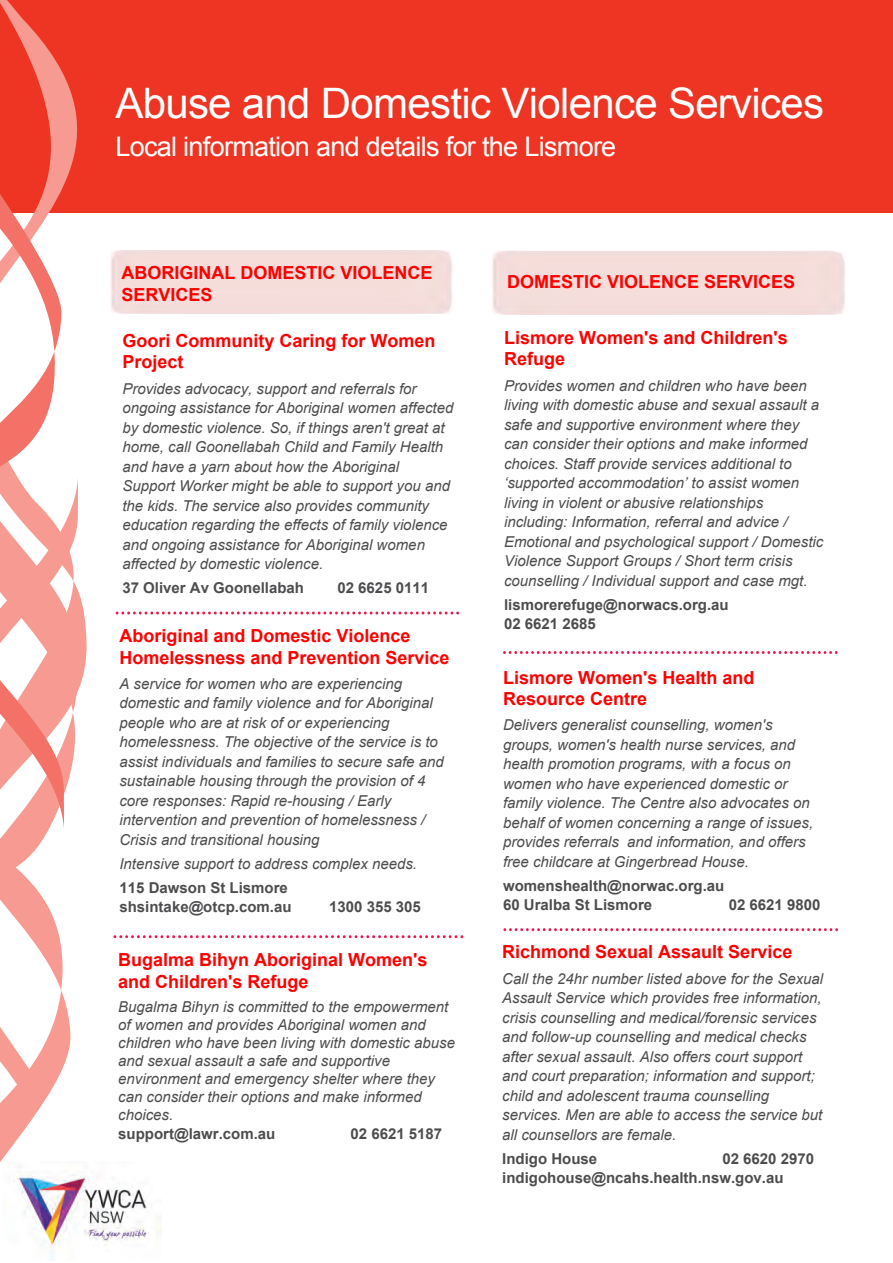
<style>
.page{position:relative;width:893px;height:1263px;background:#fff}
.page>*{position:absolute;margin:0;border:0;box-sizing:border-box;transform-origin:0 0}
.t1{font:42px "Arial";letter-spacing:-.015em;color:#fff}
.t2{font:27px "Arial";letter-spacing:-.025em;color:#fff}
.t3{font:700 18px/21.6px "Arial";color:#f00}
.t4{font:700 18px/21.6px "Arial";color:#f00}
.t5{font:italic 15px/19.5px "Arial";color:#4d4d4f}
.t6{font:italic 15px/19.5px "Arial";color:#4d4d4f}
.t7{font:700 15px/19.5px "Arial";color:#4d4d4f}
.t8{font:700 15px/19.5px "Arial";color:#4d4d4f}
</style>
<div class="page">
<div style="left:0;top:0;width:893px;height:213px;background:#ee3524"></div>
<svg style="left:0;top:0;width:87px;height:1162px"></svg>
<img style="left:13px;top:1174px;width:149px;height:86px">
<div style="left:111px;top:250px;width:341px;height:63px;background:#f5ddda"></div>
<svg style="left:117px;top:612px;width:341px;height:2px"></svg>
<svg style="left:505px;top:928px;width:332px;height:3px"></svg>
<svg style="left:115px;top:935px;width:347px;height:3px"></svg>
<svg style="left:504px;top:651px;width:332px;height:3px"></svg>
<h1 class="t1" style="left:115px;top:74px;width:710px">Abuse and Domestic Violence Services</h1>
<h2 class="t2" style="left:115px;top:128px;width:502px">Local information and details for the Lismore</h2>
<p class="t3" style="left:121px;top:262px;width:313px">ABORIGINAL DOMESTIC VIOLENCE<br>SERVICES</p>
<p class="t3" style="left:122px;top:330px;width:315px">Goori Community Caring for Women<br>Project</p>
<p class="t5" style="left:122px;top:379px;width:332px">Provides advocacy, support and referrals for ongoing assistance for Aboriginal women affected by domestic violence. So, if things aren't great at home, call Goonellabah Child and Family Health and have a yarn about how the Aboriginal Support Worker might be able to support you and the kids. The service also provides community education regarding the effects of family violence and ongoing assistance for Aboriginal women affected by domestic violence.</p>
<p class="t7" style="left:122px;top:578px;width:183px">37 Oliver Av Goonellabah</p>
<p class="t7" style="left:337px;top:578px;width:93px">02 6625 0111</p>
<p class="t3" style="left:119px;top:625px;width:332px">Aboriginal and Domestic Violence<br>Homelessness and Prevention Service</p>
<p class="t5" style="left:119px;top:674px;width:326px">A service for women who are experiencing domestic and family violence and for Aboriginal people who are at risk of or experiencing homelessness. The objective of the service is to assist individuals and families to secure safe and sustainable housing through the provision of 4 core responses: Rapid re-housing / Early intervention and prevention of homelessness / Crisis and transitional housing</p>
<p class="t5" style="left:119px;top:854px;width:299px">Intensive support to address complex needs.</p>
<p class="t7" style="left:119px;top:878px;width:174px">115 Dawson St Lismore shsintake@otcp.com.au</p>
<p class="t7" style="left:329px;top:897px;width:93px">1300 355 305</p>
<p class="t3" style="left:118px;top:949px;width:311px">Bugalma Bihyn Aboriginal Women's and Children's Refuge</p>
<p class="t5" style="left:118px;top:998px;width:338px;line-height:18px">Bugalma Bihyn is committed to the empowerment of women and provides Aboriginal women and children who have been living with domestic abuse and sexual assault a safe and supportive environment and emergency shelter where they can consider their options and make informed choices.</p>
<p class="t7" style="left:118px;top:1124px;width:159px">support@lawr.com.au</p>
<p class="t7" style="left:350px;top:1124px;width:93px">02 6621 5187</p>
<p class="t4" style="left:507px;top:272px;width:290px">DOMESTIC VIOLENCE SERVICES</p>
<p class="t4" style="left:504px;top:327px;width:285px">Lismore Women's and Children's<br>Refuge</p>
<p class="t6" style="left:504px;top:376px;width:321px">Provides women and children who have been living with domestic abuse and sexual assault a safe and supportive environment where they can consider their options and make informed choices. Staff provide services additional to ‘supported accommodation’ to assist women living in violent or abusive relationships including: Information, referral and advice / Emotional and psychological support / Domestic Violence Support Groups / Short term crisis counselling / Individual support and case mgt.</p>
<p class="t8" style="left:504px;top:595px;width:226px">lismorerefuge@norwacs.org.au<br>02 6621 2685</p>
<p class="t3" style="left:503px;top:667px;width:253px">Lismore Women's Health and<br>Resource Centre</p>
<p class="t5" style="left:503px;top:716px;width:312px">Delivers generalist counselling, women's groups, women's health nurse services, and health promotion programs, with a focus on women who have experienced domestic or family violence. The Centre also advocates on behalf of women concerning a range of issues, provides referrals and information, and offers free childcare at Gingerbread House.</p>
<p class="t7" style="left:503px;top:876px;width:223px">womenshealth@norwac.org.au<br>60 Uralba St Lismore</p>
<p class="t7" style="left:729px;top:895px;width:93px">02 6621 9800</p>
<p class="t4" style="left:502px;top:941px;width:292px">Richmond Sexual Assault Service</p>
<p class="t6" style="left:502px;top:969px;width:322px">Call the 24hr number listed above for the Sexual Assault Service which provides free information, crisis counselling and medical/forensic services and follow-up counselling and medical checks after sexual assault. Also offers court support and court preparation; information and support; child and adolescent trauma counselling services. Men are able to access the service but all counsellors are female.</p>
<p class="t8" style="left:502px;top:1149px;width:97px">Indigo House</p>
<p class="t8" style="left:502px;top:1149px;width:313px;text-indent:220px">02 6620 2970 indigohouse@ncahs.health.nsw.gov.au</p>
</div>
